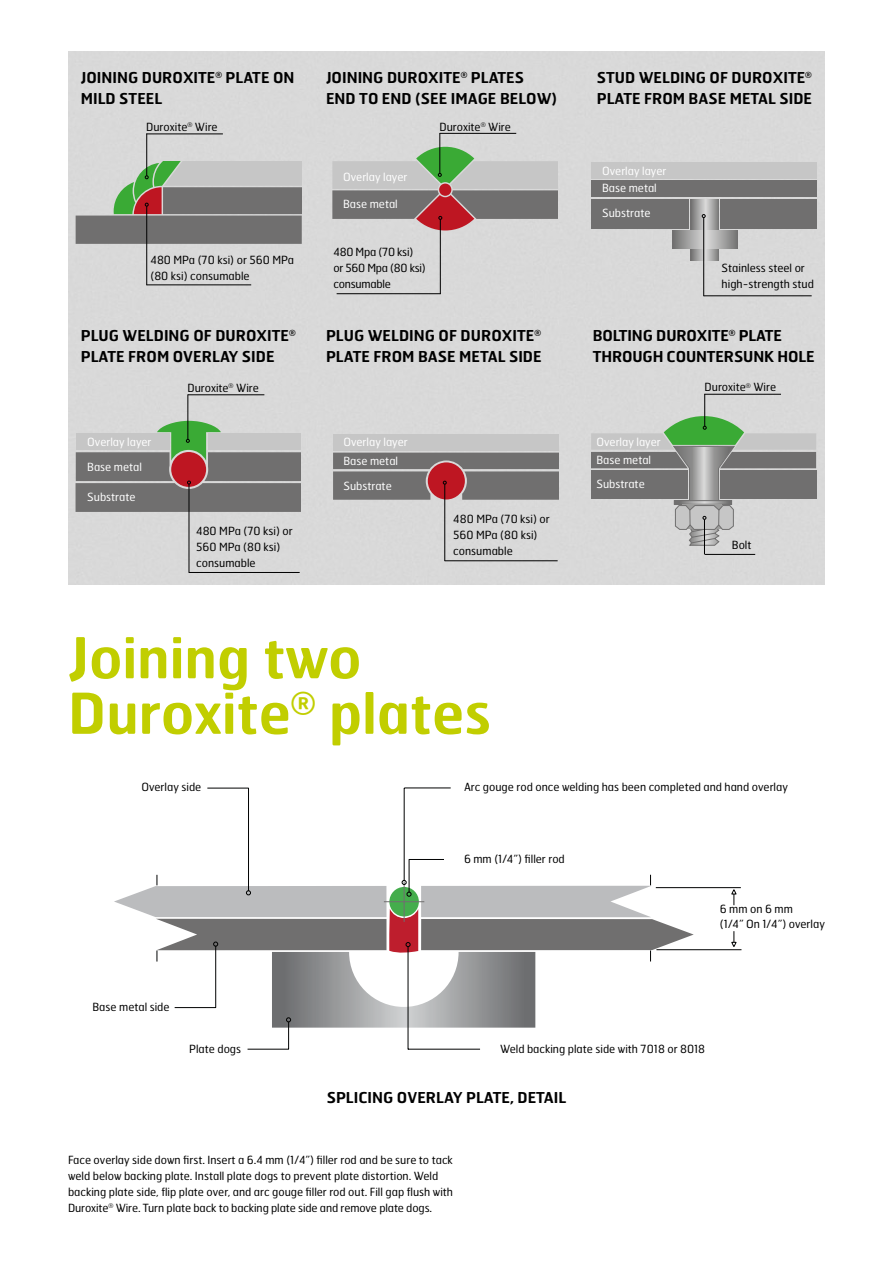
<style>
.page{position:relative;width:893px;height:1263px;background:#fff}
.page>*{position:absolute;margin:0;border:0;box-sizing:border-box;transform-origin:0 0}
.t1{font:600 56.25px/55.5px "Hermes FB";color:#c1ce00}
.t2{font:600 15px/21px "Hermes FB";color:#000}
.t3{font:11.25px/16px "Hermes FB";color:#000}
.t4{font:11.25px/17.7px "Hermes FB";color:#fff}
.t5{font:11.25px/16px "Hermes FB";letter-spacing:-.02em;color:#000}
</style>
<div class="page">
<div style="left:68px;top:51px;width:757px;height:533px;background:#d9d9d9"></div>
<div style="left:592px;top:199px;width:97px;height:29px;background:#706f6f"></div>
<div style="left:721px;top:199px;width:96px;height:29px;background:#706f6f"></div>
<div style="left:592px;top:162px;width:225px;height:16px;background:#c6c6c6"></div>
<div style="left:592px;top:181px;width:225px;height:16px;background:#706f6f"></div>
<svg style="left:691px;top:199px;width:28px;height:61px"></svg>
<svg style="left:673px;top:230px;width:64px;height:18px"></svg>
<hr style="left:703px;top:218px;width:1px;height:78px;background:#000">
<svg style="left:702px;top:214px;width:4px;height:4px"></svg>
<hr style="left:704px;top:295px;width:108px;height:1px;background:#000">
<hr style="left:704px;top:394px;width:1px;height:32px;background:#000">
<hr style="left:704px;top:394px;width:77px;height:1px;background:#000">
<hr style="left:704px;top:519px;width:1px;height:35px;background:#000">
<svg style="left:591px;top:416px;width:225px;height:129px;background:#a7ada6"></svg>
<hr style="left:704px;top:554px;width:51px;height:1px;background:#000">
<hr style="left:146px;top:134px;width:1px;height:42px;background:#000">
<hr style="left:146px;top:134px;width:77px;height:1px;background:#000">
<hr style="left:146px;top:206px;width:1px;height:79px;background:#000">
<svg style="left:76px;top:162px;width:225px;height:82px;background:#90928a"></svg>
<hr style="left:147px;top:284px;width:104px;height:1px;background:#000">
<hr style="left:187px;top:394px;width:1px;height:45px;background:#000">
<hr style="left:188px;top:394px;width:76px;height:1px;background:#000">
<hr style="left:189px;top:484px;width:1px;height:88px;background:#000">
<svg style="left:76px;top:421px;width:225px;height:91px;background:#8e8d87"></svg>
<hr style="left:189px;top:572px;width:111px;height:1px;background:#000">
<div style="left:333px;top:434px;width:225px;height:16px;background:#c6c6c6"></div>
<hr style="left:444px;top:484px;width:1px;height:77px;background:#000">
<svg style="left:333px;top:453px;width:225px;height:47px;background:#7f6d6e"></svg>
<hr style="left:445px;top:560px;width:113px;height:1px;background:#000">
<hr style="left:439px;top:133px;width:1px;height:40px;background:#000">
<hr style="left:440px;top:133px;width:76px;height:1px;background:#000">
<hr style="left:440px;top:219px;width:1px;height:75px;background:#000">
<svg style="left:332px;top:147px;width:226px;height:83px;background:#a7a29b"></svg>
<hr style="left:337px;top:293px;width:104px;height:1px;background:#000">
<hr style="left:404px;top:788px;width:1px;height:93px;background:#010202">
<hr style="left:404px;top:787px;width:47px;height:1px;background:#010202">
<hr style="left:409px;top:859px;width:1px;height:33px;background:#010202">
<hr style="left:409px;top:859px;width:35px;height:1px;background:#010202">
<hr style="left:248px;top:788px;width:1px;height:103px;background:#010202">
<hr style="left:207px;top:788px;width:42px;height:1px;background:#010202">
<hr style="left:248px;top:1049px;width:41px;height:1px;background:#010202">
<hr style="left:408px;top:1049px;width:72px;height:1px;background:#010202">
<svg style="left:731px;top:889px;width:6px;height:16px"></svg>
<svg style="left:114px;top:875px;width:580px;height:174px"></svg>
<hr style="left:656px;top:887px;width:85px;height:1px;background:#010202">
<hr style="left:656px;top:949px;width:85px;height:1px;background:#010202">
<svg style="left:731px;top:931px;width:6px;height:16px"></svg>
<h2 class="t2" style="left:81px;top:66px;width:215px">JOINING DUROXITE<sup>®</sup> PLATE ON<br>MILD STEEL</h2>
<p class="t3" style="left:146px;top:119px;width:73px">Duroxite<sup>®</sup> Wire</p>
<p class="t3" style="left:150px;top:251px;width:145px">480 MPa (70 ksi) or 560 MPa (80 ksi) consumable</p>
<h2 class="t2" style="left:81px;top:324px;width:216px">PLUG WELDING OF DUROXITE<sup>®<br></sup>PLATE FROM OVERLAY SIDE</h2>
<p class="t4" style="left:87px;top:429px;width:66px;line-height:24.8px">Overlay layer<br>Base metal</p>
<p class="t4" style="left:87px;top:488px;width:50px">Substrate</p>
<p class="t3" style="left:187px;top:379px;width:73px">Duroxite<sup>®</sup> Wire</p>
<p class="t3" style="left:196px;top:522px;width:98px">480 MPa (70 ksi) or<br>560 MPa (80 ksi) consumable</p>
<h2 class="t2" style="left:326px;top:66px;width:233px">JOINING DUROXITE<sup>®</sup> PLATES<br>END TO END (SEE IMAGE BELOW)</h2>
<h2 class="t2" style="left:597px;top:66px;width:217px">STUD WELDING OF DUROXITE<sup>®<br></sup>PLATE FROM BASE METAL SIDE</h2>
<p class="t3" style="left:439px;top:119px;width:73px">Duroxite<sup>®</sup> Wire</p>
<p class="t4" style="left:343px;top:167px;width:66px">Overlay layer</p>
<p class="t4" style="left:343px;top:195px;width:56px">Base metal</p>
<p class="t5" style="left:333px;top:244px;width:94px">480 Mpa (70 ksi) or 560 Mpa (80 ksi) consumable</p>
<h2 class="t2" style="left:326px;top:324px;width:217px">PLUG WELDING OF DUROXITE<sup>®<br></sup>PLATE FROM BASE METAL SIDE</h2>
<p class="t4" style="left:343px;top:432px;width:66px;line-height:19.4px">Overlay layer<br>Base metal</p>
<p class="t4" style="left:343px;top:477px;width:50px">Substrate</p>
<p class="t3" style="left:453px;top:511px;width:98px">480 MPa (70 ksi) or<br>560 MPa (80 ksi) consumable</p>
<p class="t4" style="left:602px;top:162px;width:66px">Overlay layer<br>Base metal</p>
<p class="t4" style="left:602px;top:204px;width:50px">Substrate</p>
<p class="t3" style="left:722px;top:259px;width:94px">Stainless steel or high-strength stud</p>
<h2 class="t2" style="left:593px;top:324px;width:223px">BOLTING DUROXITE<sup>®</sup> PLATE<br>THROUGH COUNTERSUNK HOLE</h2>
<p class="t4" style="left:596px;top:432px;width:66px;line-height:18.3px">Overlay layer<br>Base metal</p>
<p class="t4" style="left:596px;top:475px;width:50px">Substrate</p>
<p class="t3" style="left:705px;top:379px;width:73px">Duroxite<sup>®</sup> Wire</p>
<p class="t3" style="left:732px;top:536px;width:21px">Bolt</p>
<h1 class="t1" style="left:68px;top:628px;width:425px">Joining two<br>Duroxite<sup>®</sup> plates</h1>
<p class="t3" style="left:141px;top:779px;width:61px">Overlay side</p>
<p class="t3" style="left:92px;top:998px;width:79px">Base metal side</p>
<p class="t3" style="left:189px;top:1040px;width:53px">Plate dogs</p>
<p class="t3" style="left:464px;top:779px;width:325px">Arc gouge rod once welding has been completed and hand overlay</p>
<p class="t3" style="left:464px;top:850px;width:102px">6 mm (1/4”) filler rod</p>
<p class="t3" style="left:720px;top:901px;width:107px;line-height:15px">6 mm on 6 mm<br>(1/4” On 1/4”) overlay</p>
<p class="t3" style="left:500px;top:1040px;width:206px">Weld backing plate side with 7018 or 8018</p>
<h2 class="t2" style="left:327px;top:1087px;width:241px">SPLICING OVERLAY PLATE, DETAIL</h2>
<p class="t3" style="left:68px;top:1151px;width:387px">Face overlay side down first. Insert a 6.4 mm (1/4”) filler rod and be sure to tack weld below backing plate. Install plate dogs to prevent plate distortion. Weld backing plate side, flip plate over, and arc gouge filler rod out. Fill gap flush with Duroxite<sup>®</sup> Wire. Turn plate back to backing plate side and remove plate dogs.</p>
</div>
